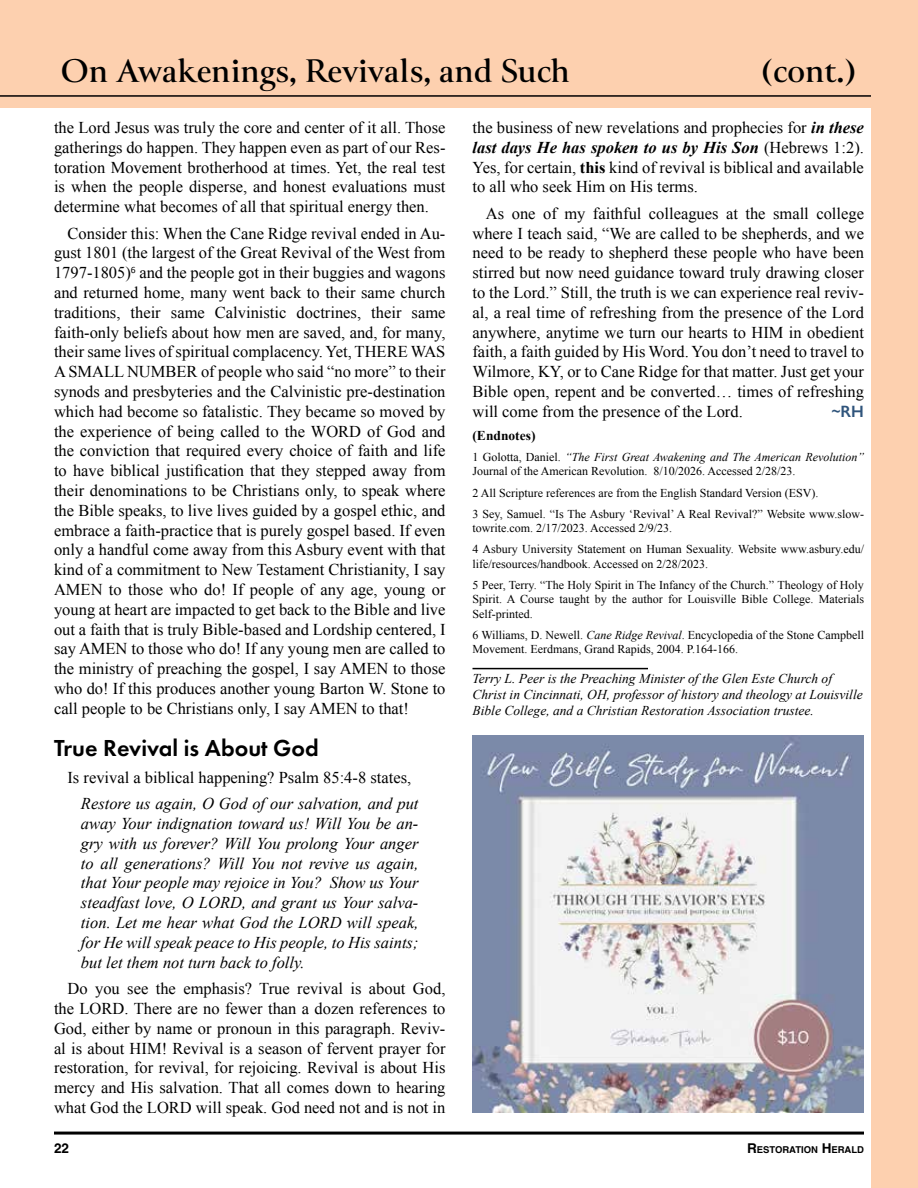
<style>
.page{position:relative;width:918px;height:1188px;background:#fff}
.page>*{position:absolute;margin:0;border:0;box-sizing:border-box;transform-origin:0 0}
.t1{font:700 36px "Canto";color:#000}
.t2{font:600 24px "Futura PT";color:#000}
.t3{font:16.5px/19.8px "Times New Roman";color:#000;text-align:justify}
.t4{font:italic 16.5px/19.8px "Times New Roman";color:#000;text-align:justify}
.t5{font:600 16.5px "Gill Sans Nova";color:#2f547b}
.t6{font:italic 13.5px/16.2px "Times New Roman";color:#000}
.t7{font:700 13.5px "Times New Roman";color:#000}
.t8{font:700 13.5px "Helvetica";color:#000}
.t9{font:12px/14.4px "Times New Roman";color:#000}
.t10{font:700 9.45px "Helvetica";color:#000}
.s1{font-weight:700;font-style:italic}
.s2{font-weight:700}
.s3{font-style:italic}
.s4{font-size:13.5px}
</style>
<div class="page">
<hr style="left:54px;top:1132px;width:810px;height:3px;background:#000">
<hr style="left:472px;top:668px;width:176px;height:1px;background:#000">
<div style="left:0;top:0;width:918px;height:108px;background:#fdd0af"></div>
<hr style="left:0;top:95px;width:918px;height:2px;background:#000">
<img style="left:472px;top:735px;width:392px;height:378px">
<div style="left:871px;top:0;width:47px;height:1187px;background:#fdd0af"></div>
<h1 class="t1" style="left:61px;top:48px;width:511px">On Awakenings, Revivals, and Such</h1>
<h1 class="t1" style="left:760px;top:48px;width:99px">(cont.)</h1>
<p class="t3" style="left:54px;top:117px;width:393px">the Lord Jesus was truly the core and center of it all. Those gatherings do happen. They happen even as part of our Res&shy;toration Movement brotherhood at times. Yet, the real test is when the people disperse, and honest evaluations must determine what becomes of all that spiritual energy then.</p>
<p class="t3" style="left:54px;top:223px;width:393px;text-indent:13px">Consider this: When the Cane Ridge revival ended in Au&shy;gust 1801 (the largest of the Great Revival of the West from 1797-1805)<sup>6</sup> and the people got in their buggies and wagons and returned home, many went back to their same church traditions, their same Calvinistic doctrines, their same faith-only beliefs about how men are saved, and, for many, their same lives of spiritual complacency. Yet, THERE WAS A SMALL NUMBER of people who said “no more” to their synods and presbyteries and the Calvinistic pre-destination which had become so fatalistic. They became so moved by the experience of being called to the WORD of God and the conviction that required every choice of faith and life to have biblical justification that they stepped away from their denominations to be Christians only, to speak where the Bible speaks, to live lives guided by a gospel ethic, and embrace a faith-practice that is purely gospel based. If even only a handful come away from this Asbury event with that kind of a commitment to New Testament Christianity, I say AMEN to those who do! If people of any age, young or young at heart are impacted to get back to the Bible and live out a faith that is truly Bible-based and Lordship centered, I say AMEN to those who do! If any young men are called to the ministry of preaching the gospel, I say AMEN to those who do! If this produces another young Barton W. Stone to call people to be Christians only, I say AMEN to that!</p>
<h2 class="t2" style="left:54px;top:733px;width:266px">True Revival is About God</h2>
<p class="t3" style="left:68px;top:767px;width:345px">Is revival a biblical happening? Psalm 85:4-8 states,</p>
<p class="t4" style="left:81px;top:793px;width:339px">Restore us again, O God of our salvation, and put away Your indignation toward us! Will You be an&shy;gry with us forever? Will You prolong Your anger to all generations? Will You not revive us again, that Your people may rejoice in You? Show us Your steadfast love, O LORD, and grant us Your salva&shy;tion. Let me hear what God the LORD will speak, for He will speak peace to His people, to His saints; but let them not turn back to folly.</p>
<p class="t3" style="left:54px;top:979px;width:393px;text-indent:13px">Do you see the emphasis? True revival is about God, the LORD. There are no fewer than a dozen references to God, either by name or pronoun in this paragraph. Reviv&shy;al is about HIM! Revival is a season of fervent prayer for restoration, for revival, for rejoicing. Revival is about His mercy and His salvation. That all comes down to hearing what God the LORD will speak. God need not and is not in</p>
<p class="t3" style="left:472px;top:117px;width:393px">the business of new revelations and prophecies for <span class="s1">in these last days He has spoken to us by His Son</span> (Hebrews 1:2).<br>Yes, for certain, <span class="s2">this</span> kind of revival is biblical and available to all who seek Him on His terms.</p>
<p class="t3" style="left:472px;top:203px;width:393px;text-indent:13px">As one of my faithful colleagues at the small college where I teach said, “We are called to be shepherds, and we need to be ready to shepherd these people who have been stirred but now need guidance toward truly drawing closer to the Lord.” Still, the truth is we can experience real reviv&shy;al, a real time of refreshing from the presence of the Lord anywhere, anytime we turn our hearts to HIM in obedient faith, a faith guided by His Word. You don’t need to travel to Wilmore, KY, or to Cane Ridge for that matter. Just get your Bible open, repent and be converted… times of refreshing will come from the presence of the Lord.</p>
<p class="t5" style="left:831px;top:401px;width:34px">~RH</p>
<p class="t7" style="left:472px;top:426px;width:65px">(Endnotes)</p>
<p class="t9" style="left:472px;top:450px;width:393px">1 Golotta, Daniel. <span class="s3">“The First Great Awakening and The American Revolution”<br></span>Journal of the American Revolution. 8/10/2026. Accessed 2/28/23.</p>
<p class="t9" style="left:472px;top:482px;width:393px;line-height:21.1px">2 All Scripture references are from the English Standard Version (ESV).<br>3 Sey, Samuel. “Is The Asbury ‘Revival’ A Real Revival?” Website www.slow-</p>
<p class="t9" style="left:472px;top:517px;width:393px;line-height:21.1px">towrite.com. 2/17/2023. Accessed 2/9/23.<br>4 Asbury University Statement on Human Sexuality. Website www.asbury.edu/</p>
<p class="t9" style="left:472px;top:553px;width:393px;line-height:21.1px">life/resources/handbook. Accessed on 2/28/2023.<br>5 Peer, Terry. “The Holy Spirit in The Infancy of the Church.” Theology of Holy</p>
<p class="t9" style="left:472px;top:592px;width:393px">Spirit. A Course taught by the author for Louisville Bible College. Materials<br>Self-printed.</p>
<p class="t9" style="left:472px;top:627px;width:393px">6 Williams, D. Newell. <span class="s3">Cane Ridge Revival</span>. Encyclopedia of the Stone Campbell<br>Movement. Eerdmans, Grand Rapids, 2004. P.164-166.</p>
<p class="t6" style="left:472px;top:670px;width:392px">Terry L. Peer is the Preaching Minister of the Glen Este Church of<br>Christ in Cincinnati, OH, professor of history and theology at Louisville<br>Bible College, and a Christian Restoration Association trustee.</p>
<p class="t8" style="left:54px;top:1140px;width:17px">22</p>
<p class="t10" style="left:747px;top:1143px;width:118px"><span class="s4">R</span>ESTORATION <span class="s4">H</span>ERALD</p>
</div>
